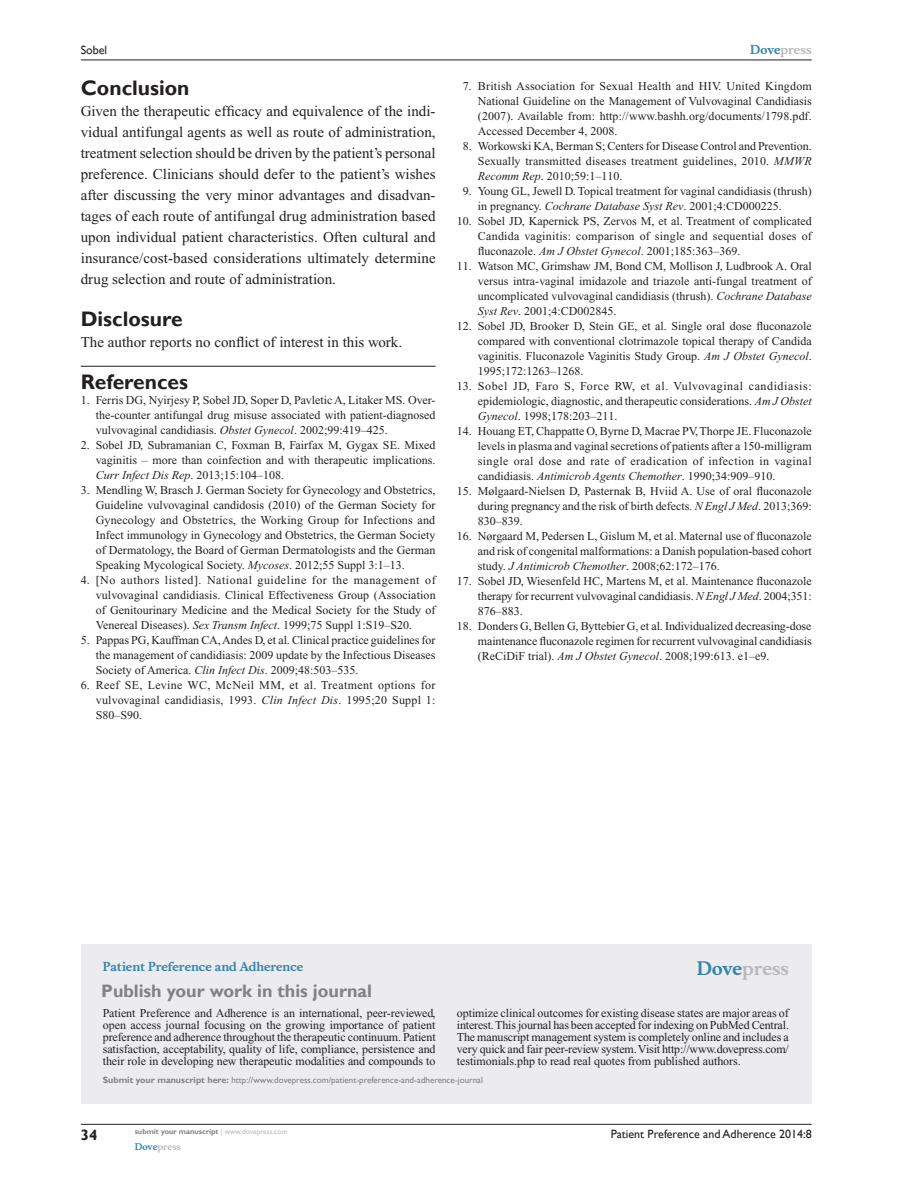
<style>
.page{position:relative;width:918px;height:1188px;background:#fff}
.page>*{position:absolute;margin:0;border:0;box-sizing:border-box;transform-origin:0 0}
.RefH{font:700 21px "Gill Sans";color:#231f20}
.PromBx-H1{font:700 18px "Gill Sans";color:#808285}
.PromBx-Brand{font:700 18px "Musee";color:#b8b9bc}
.TxF{font:15px/21px "Times New Roman";color:#231f20;text-align:justify}
.t1{font:700 15px "Gill Sans";color:#231f20}
.RefNL2{font:12px/15px "Times New Roman";color:#231f20;text-align:justify}
.RefNL1{font:12px/15px "Times New Roman";color:#231f20;text-align:justify}
.PromBx-Tx{font:12px/12px "Times New Roman";letter-spacing:-.005em;color:#231f20;text-align:justify}
.t2{font:12px "Gill Sans";color:#231f20}
.PromBx-JrnlName{font:700 12px "Musee";color:#3485ae}
.t3{font:700 12px "Musee";color:#b8b9bc}
.PromBx-SubmitMssWebA{font:9px "Gill Sans";color:#808285}
.t4{font:700 9px "Musee";color:#b8b9bc}
.t5{font:700 7.5px "Gill Sans";color:#808285}
.s1{font-style:italic}
.s2{color:#3485ae}
.s3{font-weight:700}
.s4{font-weight:400;color:#b8b9bc}
</style>
<div class="page">
<div style="left:81px;top:944px;width:731px;height:159px;background:#ececee"></div>
<hr style="left:81px;top:1124px;width:731px;height:1px;background:#231f20">
<hr style="left:81px;top:60px;width:731px;height:1px;background:#231f20">
<hr style="left:81px;top:366px;width:355px;height:1px;background:#231f20">
<p class="t2" style="left:81px;top:43px;width:28px">Sobel</p>
<h1 class="RefH" style="left:81px;top:76px;width:110px">Conclusion</h1>
<p class="TxF" style="left:81px;top:101px;width:357px">Given the therapeutic efficacy and equivalence of the indi&shy;vidual antifungal agents as well as route of administration, treatment selection should be driven by the patient’s personal preference. Clinicians should defer to the patient’s wishes after discussing the very minor advantages and disadvan&shy;tages of each route of antifungal drug administration based upon individual patient characteristics. Often cultural and insurance/cost-based considerations ultimately determine drug selection and route of administration.</p>
<h1 class="RefH" style="left:81px;top:307px;width:103px">Disclosure</h1>
<p class="TxF" style="left:81px;top:332px;width:323px">The author reports no conflict of interest in this work.</p>
<p class="RefH" style="left:81px;top:370px;width:109px">References</p>
<p class="RefNL1" style="left:96px;top:393px;width:341px;text-indent:-15px">1. Ferris DG, Nyirjesy P, Sobel JD, Soper D, Pavletic A, Litaker MS. Over&shy;the-counter antifungal drug misuse associated with patient-diagnosed vulvovaginal candidiasis. <span class="s1">Obstet Gynecol</span>. 2002;99:419–425.</p>
<p class="RefNL1" style="left:96px;top:438px;width:341px;text-indent:-15px">2. Sobel JD, Subramanian C, Foxman B, Fairfax M, Gygax SE. Mixed vaginitis – more than coinfection and with therapeutic implications.<br><span class="s1">Curr Infect Dis Rep</span>. 2013;15:104–108.</p>
<p class="RefNL1" style="left:96px;top:483px;width:341px;text-indent:-15px">3. Mendling W, Brasch J. German Society for Gynecology and Obstetrics, Guideline vulvovaginal candidosis (2010) of the German Society for Gynecology and Obstetrics, the Working Group for Infections and Infect immunology in Gynecology and Obstetrics, the German Society of Dermatology, the Board of German Dermatologists and the German Speaking Mycological Society. <span class="s1">Mycoses</span>. 2012;55 Suppl 3:1–13.</p>
<p class="RefNL1" style="left:96px;top:573px;width:341px;text-indent:-15px">4. [No authors listed]. National guideline for the management of vulvovaginal candidiasis. Clinical Effectiveness Group (Association of Genitourinary Medicine and the Medical Society for the Study of Venereal Diseases). <span class="s1">Sex Transm Infect</span>. 1999;75 Suppl 1:S19–S20.</p>
<p class="RefNL1" style="left:96px;top:633px;width:341px;text-indent:-15px">5. Pappas PG, Kauffman CA, Andes D, et al. Clinical practice guidelines for the management of candidiasis: 2009 update by the Infectious Diseases Society of America. <span class="s1">Clin Infect Dis</span>. 2009;48:503–535.</p>
<p class="RefNL1" style="left:96px;top:678px;width:341px;text-indent:-15px">6. Reef SE, Levine WC, McNeil MM, et al. Treatment options for vulvovaginal candidiasis, 1993. <span class="s1">Clin Infect Dis</span>. 1995;20 Suppl 1:<br>S80–S90.</p>
<p class="t3" style="left:750px;top:43px;width:63px"><span class="s2">Dove</span>press</p>
<p class="RefNL2" style="left:478px;top:79px;width:336px;text-indent:-15px">7. British Association for Sexual Health and HIV. United Kingdom National Guideline on the Management of Vulvovaginal Candidiasis (2007). Available from: http://www.bashh.org/documents/1798.pdf.<br>Accessed December 4, 2008.</p>
<p class="RefNL2" style="left:478px;top:139px;width:335px;text-indent:-15px">8. Workowski KA, Berman S; Centers for Disease Control and Prevention.<br>Sexually transmitted diseases treatment guidelines, 2010. <span class="s1">MMWR Recomm Rep</span>. 2010;59:1–110.</p>
<p class="RefNL2" style="left:478px;top:184px;width:335px;text-indent:-15px">9. Young GL, Jewell D. Topical treatment for vaginal candidiasis (thrush) in pregnancy. <span class="s1">Cochrane Database Syst Rev</span>. 2001;4:CD000225.</p>
<p class="RefNL2" style="left:478px;top:214px;width:336px;text-indent:-21px">10. Sobel JD, Kapernick PS, Zervos M, et al. Treatment of complicated Candida vaginitis: comparison of single and sequential doses of fluconazole. <span class="s1">Am J Obstet Gynecol</span>. 2001;185:363–369.</p>
<p class="RefNL2" style="left:478px;top:259px;width:335px;text-indent:-21px">11. Watson MC, Grimshaw JM, Bond CM, Mollison J, Ludbrook A. Oral versus intra-vaginal imidazole and triazole anti-fungal treatment of uncomplicated vulvovaginal candidiasis (thrush). <span class="s1">Cochrane Database Syst Rev</span>. 2001;4:CD002845.</p>
<p class="RefNL2" style="left:478px;top:319px;width:335px;text-indent:-21px">12. Sobel JD, Brooker D, Stein GE, et al. Single oral dose fluconazole compared with conventional clotrimazole topical therapy of Candida vaginitis. Fluconazole Vaginitis Study Group. <span class="s1">Am J Obstet Gynecol</span>.<br>1995;172:1263–1268.</p>
<p class="RefNL2" style="left:478px;top:379px;width:335px;text-indent:-21px">13. Sobel JD, Faro S, Force RW, et al. Vulvovaginal candidiasis: epidemiologic, diagnostic, and therapeutic considerations. <span class="s1">Am J Obstet Gynecol</span>. 1998;178:203–211.</p>
<p class="RefNL2" style="left:478px;top:424px;width:335px;text-indent:-21px">14. Houang ET, Chappatte O, Byrne D, Macrae PV, Thorpe JE. Fluconazole levels in plasma and vaginal secretions of patients after a 150-milligram single oral dose and rate of eradication of infection in vaginal candidiasis. <span class="s1">Antimicrob Agents Chemother</span>. 1990;34:909–910.</p>
<p class="RefNL2" style="left:478px;top:484px;width:335px;text-indent:-21px">15. Mølgaard-Nielsen D, Pasternak B, Hviid A. Use of oral fluconazole during pregnancy and the risk of birth defects. <span class="s1">N Engl J Med</span>. 2013;369:<br>830–839.</p>
<p class="RefNL2" style="left:478px;top:529px;width:335px;text-indent:-21px">16. Nørgaard M, Pedersen L, Gislum M, et al. Maternal use of fluconazole and risk of congenital malformations: a Danish population-based cohort study. <span class="s1">J Antimicrob Chemother</span>. 2008;62:172–176.</p>
<p class="RefNL2" style="left:478px;top:574px;width:335px;text-indent:-21px">17. Sobel JD, Wiesenfeld HC, Martens M, et al. Maintenance fluconazole therapy for recurrent vulvovaginal candidiasis. <span class="s1">N Engl J Med</span>. 2004;351:<br>876–883.</p>
<p class="RefNL2" style="left:478px;top:619px;width:335px;text-indent:-21px">18. Donders G, Bellen G, Byttebier G, et al. Individualized decreasing-dose maintenance fluconazole regimen for recurrent vulvovaginal candidiasis (ReCiDiF trial). <span class="s1">Am J Obstet Gynecol</span>. 2008;199:613. e1–e9.</p>
<p class="PromBx-JrnlName" style="left:103px;top:959px;width:202px">Patient Preference and Adherence</p>
<p class="PromBx-H1" style="left:101px;top:980px;width:272px">Publish your work in this journal</p>
<p class="PromBx-Brand" style="left:697px;top:958px;width:94px"><span class="s2">Dove</span>press</p>
<p class="PromBx-Tx" style="left:103px;top:1007px;width:334px">Patient Preference and Adherence is an international, peer-reviewed, open access journal focusing on the growing importance of patient preference and adherence throughout the therapeutic continuum. Patient satisfaction, acceptability, quality of life, compliance, persistence and their role in developing new therapeutic modalities and compounds to</p>
<p class="PromBx-Tx" style="left:457px;top:1007px;width:334px">optimize clinical outcomes for existing disease states are major areas of interest. This journal has been accepted for indexing on PubMed Central.<br>The manuscript management system is completely online and includes a very quick and fair peer-review system. Visit http://www.dovepress.com/ testimonials.php to read real quotes from published authors.</p>
<p class="PromBx-SubmitMssWebA" style="left:103px;top:1075px;width:382px"><span class="s3">Submit your manuscript here:</span> http://www.dovepress.com/patient-preference-and-adherence-journal</p>
<p class="t1" style="left:81px;top:1126px;width:18px">34</p>
<p class="t5" style="left:135px;top:1127px;width:154px">submit your manuscript <span class="s4">| www.dovepress.com</span></p>
<p class="t4" style="left:135px;top:1141px;width:48px"><span class="s2">Dove</span>press</p>
<p class="t2" style="left:611px;top:1127px;width:203px">Patient Preference and Adherence 2014:8</p>
</div>
